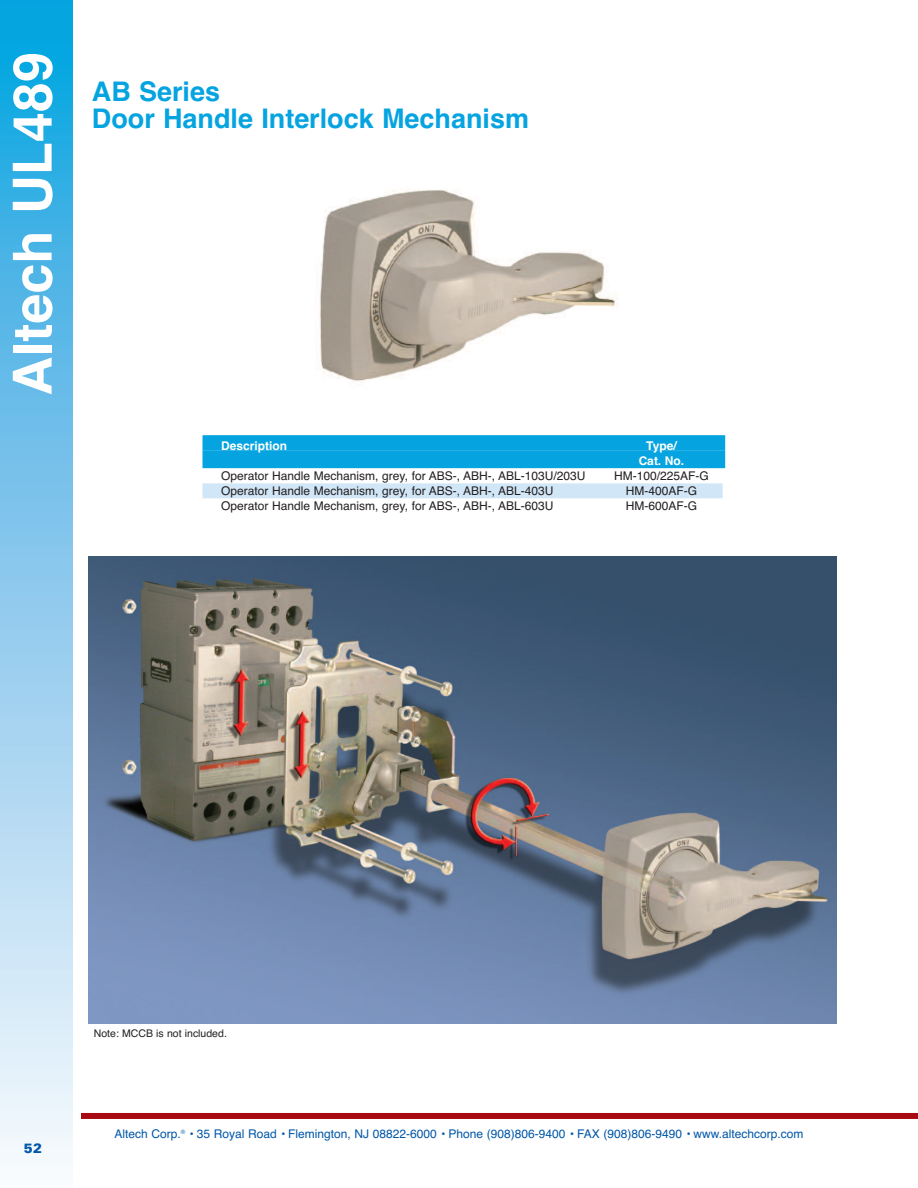
<style>
.page{position:relative;width:918px;height:1188px;background:#fff}
.page>*{position:absolute;margin:0;border:0;box-sizing:border-box;transform-origin:0 0}
.t1{font:700 54px "Helvetica";color:#fff}
.t2{font:700 27px/27px "Helvetica";color:#05a4e0}
.t3{font:900 13.5px "Univers";color:#0157a8}
.t4{font:12px "Helvetica";color:#231f20}
.t5{font:12px "Helvetica";color:#0157a8}
.t6{font:700 12px/14.4px "Helvetica";color:#fff;text-align:center}
.t7{font:10.5px "Helvetica";color:#231f20}
</style>
<div class="page">
<svg style="left:0;top:0;width:72px;height:1161px;background:#85caed"></svg>
<div style="left:81px;top:1113px;width:837px;height:6px;background:#a70a12"></div>
<img style="left:89px;top:557px;width:748px;height:467px">
<div style="left:202px;top:435px;width:523px;height:15px;background:#05a4e0"></div>
<div style="left:202px;top:450px;width:523px;height:18px;background:#05a4e0"></div>
<div style="left:202px;top:483px;width:521px;height:15px;background:#d1e7f7"></div>
<img style="left:319px;top:189px;width:299px;height:196px">
<h1 class="t1" style="left:1px;top:396px;width:345px;rotate:-90deg">Altech UL489</h1>
<h2 class="t2" style="left:92px;top:78px;width:439px">AB Series<br>Door Handle Interlock Mechanism</h2>
<p class="t6" style="left:221px;top:439px;width:68px">Description</p>
<p class="t6" style="left:639px;top:439px;width:47px">Type/<br>Cat. No.</p>
<p class="t4" style="left:221px;top:468px;width:366px">Operator Handle Mechanism, grey, for ABS-, ABH-, ABL-103U/203U</p>
<p class="t4" style="left:614px;top:468px;width:96px">HM-100/225AF-G</p>
<p class="t4" style="left:221px;top:483px;width:334px">Operator Handle Mechanism, grey, for ABS-, ABH-, ABL-403U</p>
<p class="t4" style="left:626px;top:483px;width:73px">HM-400AF-G</p>
<p class="t4" style="left:221px;top:498px;width:334px">Operator Handle Mechanism, grey, for ABS-, ABH-, ABL-603U</p>
<p class="t4" style="left:626px;top:498px;width:73px">HM-600AF-G</p>
<p class="t3" style="left:24px;top:1144px;width:20px">52</p>
<p class="t7" style="left:94px;top:1027px;width:135px">Note: MCCB is not included.</p>
<p class="t5" style="left:114px;top:1127px;width:691px">Altech Corp.<sup>®</sup> • 35 Royal Road • Flemington, NJ 08822-6000 • Phone (908)806-9400 • FAX (908)806-9490 • www.altechcorp.com</p>
</div>
